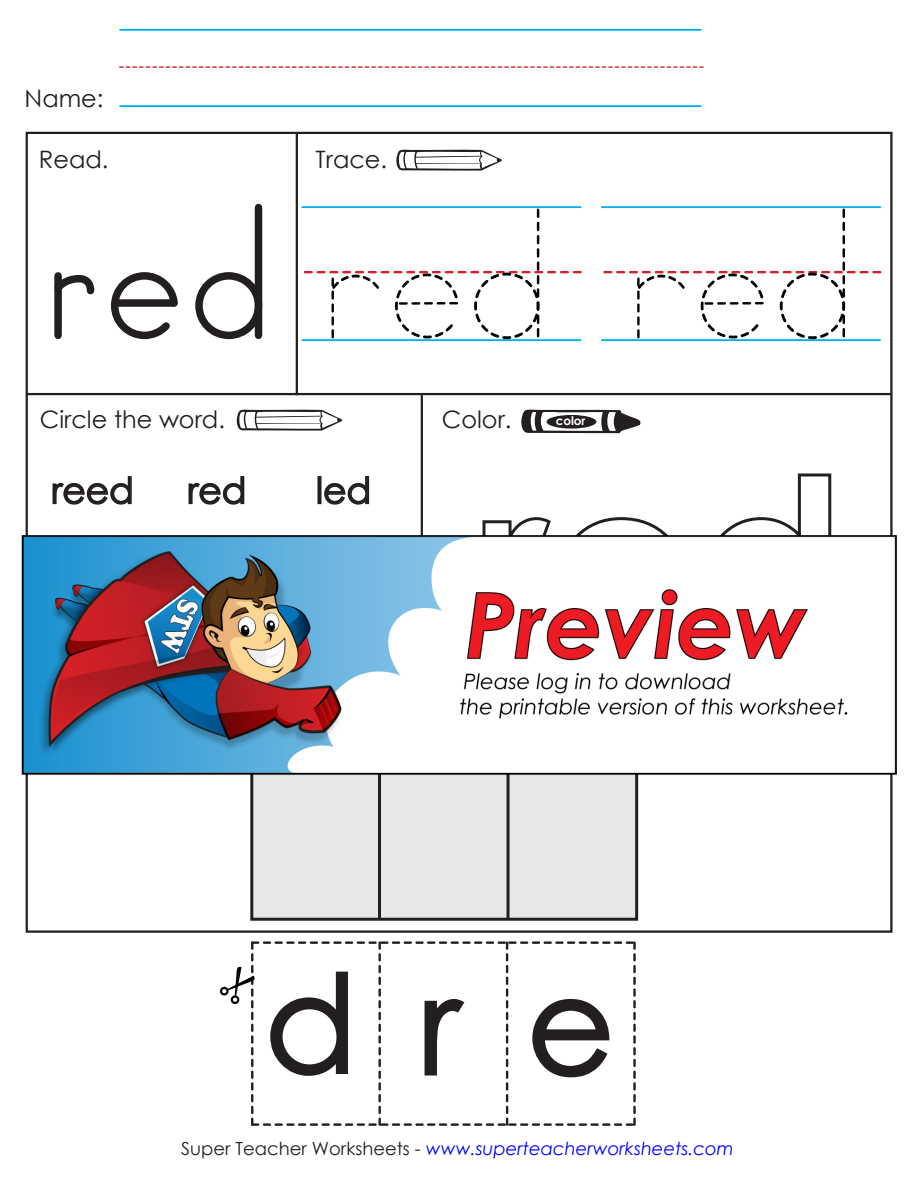
<style>
.page{position:relative;width:918px;height:1188px;background:#fff}
.page>*{position:absolute;margin:0;border:0;box-sizing:border-box;transform-origin:0 0}
.t1{font:135px "Century STW3";color:#231f20}
.t2{font:36px "Century STW3";color:#231f20}
.t3{font:24px "Century Gothic 2";color:#231f20}
.t4{font:italic 18px "Century Gothic 2";color:#00f}
.t5{font:700 12px "Century Gothic 2";color:#fff}
.s1{font-style:normal;color:#231f20}
</style>
<div class="page">
<hr style="left:421px;top:395px;width:2px;height:322px;background:#231f20">
<hr style="left:296px;top:133px;width:2px;height:262px;background:#231f20">
<hr style="left:26px;top:393px;width:866px;height:2px;background:#231f20">
<hr style="left:120px;top:29px;width:581px;height:2px;background:#00aeef">
<hr style="left:120px;top:105px;width:581px;height:2px;background:#00aeef">
<svg style="left:119px;top:66px;width:585px;height:2px"></svg>
<svg style="left:52px;top:476px;width:80px;height:29px"></svg>
<svg style="left:188px;top:476px;width:57px;height:29px"></svg>
<div style="left:318px;top:476px;width:4px;height:28px;border:2px solid #231f20"></div>
<svg style="left:324px;top:476px;width:46px;height:29px"></svg>
<hr style="left:302px;top:206px;width:279px;height:2px;background:#00aeef">
<hr style="left:302px;top:339px;width:279px;height:2px;background:#00aeef">
<hr style="left:602px;top:206px;width:278px;height:2px;background:#00aeef">
<hr style="left:602px;top:339px;width:278px;height:2px;background:#00aeef">
<svg style="left:521px;top:409px;width:120px;height:25px"></svg>
<svg style="left:797px;top:473px;width:35px;height:43px"></svg>
<div style="left:547px;top:415px;width:49px;height:14px;background:#231f20;border-radius:50%"></div>
<div style="left:252px;top:736px;width:385px;height:183px;background:#e6e7e9"></div>
<div style="left:250px;top:735px;width:388px;height:186px;border:3px solid #231f20"></div>
<hr style="left:378px;top:736px;width:3px;height:184px;background:#231f20">
<hr style="left:507px;top:736px;width:3px;height:184px;background:#231f20">
<div style="left:220px;top:987px;width:9px;height:9px;border:2px solid #040503;border-radius:50%"></div>
<svg style="left:227px;top:941px;width:409px;height:185px"></svg>
<svg style="left:396px;top:149px;width:106px;height:22px"></svg>
<svg style="left:237px;top:409px;width:106px;height:22px"></svg>
<svg style="left:304px;top:209px;width:278px;height:130px"></svg>
<svg style="left:603px;top:209px;width:278px;height:130px"></svg>
<div style="left:255px;top:208px;width:7px;height:127px;background:#231f20"></div>
<div style="left:195px;top:272px;width:67px;height:67px;border:8px solid #231f20;border-radius:50%"></div>
<svg style="left:111px;top:272px;width:67px;height:68px"></svg>
<div style="left:116px;top:299px;width:58px;height:8px;background:#231f20"></div>
<div style="left:54px;top:276px;width:8px;height:59px;background:#231f20"></div>
<svg style="left:54px;top:278px;width:41px;height:20px"></svg>
<img style="left:21px;top:516px;width:876px;height:274px">
<p class="t3" style="left:25px;top:81px;width:80px">Name:</p>
<p class="t3" style="left:39px;top:143px;width:71px">Read.</p>
<p class="t3" style="left:316px;top:143px;width:73px">Trace.</p>
<p class="t3" style="left:40px;top:402px;width:187px">Circle the word.</p>
<p class="t2" style="left:52px;top:465px;width:84px">reed</p>
<p class="t2" style="left:188px;top:465px;width:60px">red</p>
<p class="t2" style="left:316px;top:465px;width:57px">led</p>
<p class="t3" style="left:442px;top:402px;width:71px">Color.</p>
<p class="t5" style="left:556px;top:412px;width:31px">color</p>
<p class="t1" style="left:265px;top:929px;width:94px">d</p>
<p class="t1" style="left:419px;top:931px;width:42px">r</p>
<p class="t1" style="left:527px;top:931px;width:89px">e</p>
<p class="t4" style="left:181px;top:1136px;width:554px"><span class="s1">Super Teacher Worksheets -</span> www.superteacherworksheets.com</p>
</div>
